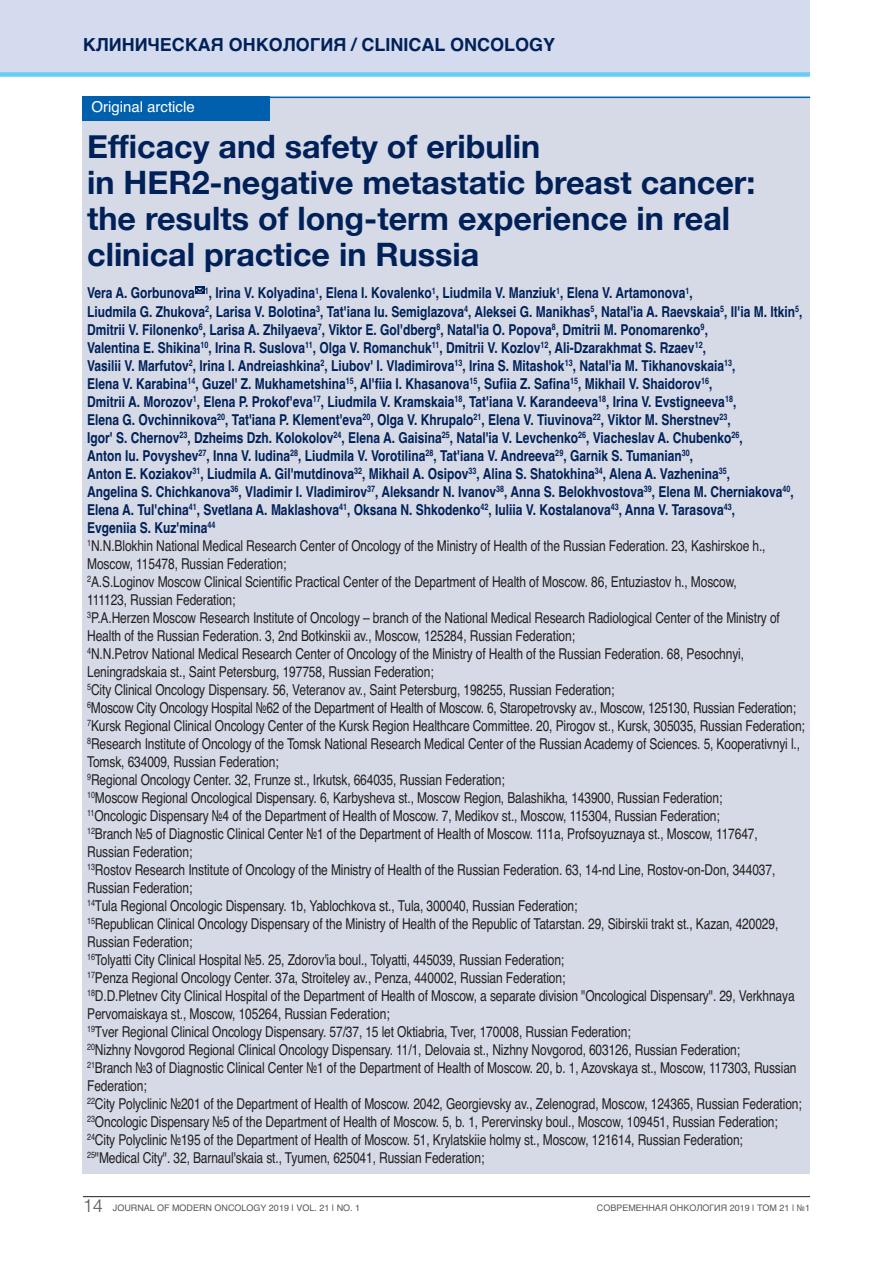
<style>
.page{position:relative;width:893px;height:1263px;background:#fff}
.page>*{position:absolute;margin:0;border:0;box-sizing:border-box;transform-origin:0 0}
.t1{font:32.25px/36px "font 0000000022 c 25 a 8 b";color:#002158}
.t2{font:700 18px "Helvetica";color:#002158}
.t3{font:15px/18px "Helvetica";letter-spacing:-.01em;color:#231f20;scale:.8 1}
.t4{font:15px "Helvetica";color:#fff}
.t5{font:9px "Helvetica";color:#57585a}
.s1{font-weight:700;color:#002158}
.s2{font-weight:300;font-size:18px}
</style>
<div class="page">
<div style="left:83px;top:98px;width:727px;height:1075px;background:#d6dae7"></div>
<div style="left:0;top:0;width:810px;height:74px;background:#d4dbee"></div>
<div style="left:0;top:72px;width:810px;height:5px;background:#67cef5"></div>
<hr style="left:83px;top:1196px;width:727px;height:1px;background:#231f20">
<div style="left:83px;top:97px;width:187px;height:24px;background:#0160ae"></div>
<hr style="left:83px;top:97px;width:727px;height:1px;background:#0160ae">
<p class="t2" style="left:83px;top:30px;width:474px">КЛИНИЧЕСКАЯ ОНКОЛОГИЯ / CLINICAL ONCOLOGY</p>
<p class="t4" style="left:91px;top:95px;width:105px">Original arcticle</p>
<h1 class="t1" style="left:87px;top:128px;width:670px">Efficacy and safety of eribulin<br>in HER2-negative metastatic breast cancer: the results of long-term experience in real clinical practice in Russia</h1>
<p class="t3" style="left:87px;top:285px;width:899px"><span class="s1">Vera A. Gorbunova</span> <sup>1</sup><span class="s1">, Irina V. Kolyadina</span><sup>1</sup><span class="s1">, Elena I. Kovalenko</span><sup>1</sup><span class="s1">, Liudmila V. Manziuk</span><sup>1</sup><span class="s1">, Elena V. Artamonova</span><sup>1</sup><span class="s1">,<br>Liudmila G. Zhukova</span><sup>2</sup><span class="s1">, Larisa V. Bolotina</span><sup>3</sup><span class="s1">, Tat'iana Iu. Semiglazova</span><sup>4</sup><span class="s1">, Aleksei G. Manikhas</span><sup>5</sup><span class="s1">, Natal'ia A. Raevskaia</span><sup>5</sup><span class="s1">, Il'ia M. Itkin</span><sup>5</sup><span class="s1">, Dmitrii V. Filonenko</span><sup>6</sup><span class="s1">, Larisa A. Zhilyaeva</span><sup>7</sup><span class="s1">, Viktor E. Gol'dberg</span><sup>8</sup><span class="s1">, Natal'ia O. Popova</span><sup>8</sup><span class="s1">, Dmitrii M. Ponomarenko</span><sup>9</sup><span class="s1">,<br>Valentina E. Shikina</span><sup>10</sup><span class="s1">, Irina R. Suslova</span><sup>11</sup><span class="s1">, Olga V. Romanchuk</span><sup>11</sup><span class="s1">, Dmitrii V. Kozlov</span><sup>12</sup><span class="s1">, Ali-Dzarakhmat S. Rzaev</span><sup>12</sup><span class="s1">,<br>Vasilii V. Marfutov</span><sup>2</sup><span class="s1">, Irina I. Andreiashkina</span><sup>2</sup><span class="s1">, Liubov' I. Vladimirova</span><sup>13</sup><span class="s1">, Irina S. Mitashok</span><sup>13</sup><span class="s1">, Natal'ia M. Tikhanovskaia</span><sup>13</sup><span class="s1">,<br>Elena V. Karabina</span><sup>14</sup><span class="s1">, Guzel' Z. Mukhametshina</span><sup>15</sup><span class="s1">, Al'fiia I. Khasanova</span><sup>15</sup><span class="s1">, Sufiia Z. Safina</span><sup>15</sup><span class="s1">, Mikhail V. Shaidorov</span><sup>16</sup><span class="s1">,<br>Dmitrii A. Morozov</span><sup>1</sup><span class="s1">, Elena P. Prokof'eva</span><sup>17</sup><span class="s1">, Liudmila V. Kramskaia</span><sup>18</sup><span class="s1">, Tat'iana V. Karandeeva</span><sup>18</sup><span class="s1">, Irina V. Evstigneeva</span><sup>18</sup><span class="s1">,<br>Elena G. Ovchinnikova</span><sup>20</sup><span class="s1">, Tat'iana P. Klement'eva</span><sup>20</sup><span class="s1">, Olga V. Khrupalo</span><sup>21</sup><span class="s1">, Elena V. Tiuvinova</span><sup>22</sup><span class="s1">, Viktor M. Sherstnev</span><sup>23</sup><span class="s1">,<br>Igor' S. Chernov</span><sup>23</sup><span class="s1">, Dzheims Dzh. Kolokolov</span><sup>24</sup><span class="s1">, Elena A. Gaisina</span><sup>25</sup><span class="s1">, Natal'ia V. Levchenko</span><sup>26</sup><span class="s1">, Viacheslav A. Chubenko</span><sup>26</sup><span class="s1">,<br>Anton Iu. Povyshev</span><sup>27</sup><span class="s1">, Inna V. Iudina</span><sup>28</sup><span class="s1">, Liudmila V. Vorotilina</span><sup>28</sup><span class="s1">, Tat'iana V. Andreeva</span><sup>29</sup><span class="s1">, Garnik S. Tumanian</span><sup>30</sup><span class="s1">,<br>Anton E. Koziakov</span><sup>31</sup><span class="s1">, Liudmila A. Gil'mutdinova</span><sup>32</sup><span class="s1">, Mikhail A. Osipov</span><sup>33</sup><span class="s1">, Alina S. Shatokhina</span><sup>34</sup><span class="s1">, Alena A. Vazhenina</span><sup>35</sup><span class="s1">,<br>Angelina S. Chichkanova</span><sup>36</sup><span class="s1">, Vladimir I. Vladimirov</span><sup>37</sup><span class="s1">, Aleksandr N. Ivanov</span><sup>38</sup><span class="s1">, Anna S. Belokhvostova</span><sup>39</sup><span class="s1">, Elena M. Cherniakova</span><sup>40</sup><span class="s1">, Elena A. Tul'china</span><sup>41</sup><span class="s1">, Svetlana A. Maklashova</span><sup>41</sup><span class="s1">, Oksana N. Shkodenko</span><sup>42</sup><span class="s1">, Iuliia V. Kostalanova</span><sup>43</sup><span class="s1">, Anna V. Tarasova</span><sup>43</sup><span class="s1">,<br>Evgeniia S. Kuz'mina</span><sup>44<br></sup><sup>1</sup>N.N.Blokhin National Medical Research Center of Oncology of the Ministry of Health of the Russian Federation. 23, Kashirskoe h., Moscow, 115478, Russian Federation;<br><sup>2</sup>A.S.Loginov Moscow Clinical Scientific Practical Center of the Department of Health of Moscow. 86, Entuziastov h., Moscow,<br>111123, Russian Federation;<br><sup>3</sup>P.A.Herzen Moscow Research Institute of Oncology – branch of the National Medical Research Radiological Center of the Ministry of Health of the Russian Federation. 3, 2nd Botkinskii av., Moscow, 125284, Russian Federation;<br><sup>4</sup>N.N.Petrov National Medical Research Center of Oncology of the Ministry of Health of the Russian Federation. 68, Pesochnyi, Leningradskaia st., Saint Petersburg, 197758, Russian Federation;<br><sup>5</sup>City Clinical Oncology Dispensary. 56, Veteranov av., Saint Petersburg, 198255, Russian Federation;<br><sup>6</sup>Moscow City Oncology Hospital №62 of the Department of Health of Moscow. 6, Staropetrovsky av., Moscow, 125130, Russian Federation; <sup>7</sup>Kursk Regional Clinical Oncology Center of the Kursk Region Healthcare Committee. 20, Pirogov st., Kursk, 305035, Russian Federation; <sup>8</sup>Research Institute of Oncology of the Tomsk National Research Medical Center of the Russian Academy of Sciences. 5, Kooperativnyi l., Tomsk, 634009, Russian Federation;<br><sup>9</sup>Regional Oncology Center. 32, Frunze st., Irkutsk, 664035, Russian Federation;<br><sup>10</sup>Moscow Regional Oncological Dispensary. 6, Karbysheva st., Moscow Region, Balashikha, 143900, Russian Federation;<br><sup>11</sup>Oncologic Dispensary №4 of the Department of Health of Moscow. 7, Medikov st., Moscow, 115304, Russian Federation;<br><sup>12</sup>Branch №5 of Diagnostic Clinical Center №1 of the Department of Health of Moscow. 111a, Profsoyuznaya st., Moscow, 117647,<br>Russian Federation;<br><sup>13</sup>Rostov Research Institute of Oncology of the Ministry of Health of the Russian Federation. 63, 14-nd Line, Rostov-on-Don, 344037, Russian Federation;<br><sup>14</sup>Tula Regional Oncologic Dispensary. 1b, Yablochkova st., Tula, 300040, Russian Federation;<br><sup>15</sup>Republican Clinical Oncology Dispensary of the Ministry of Health of the Republic of Tatarstan. 29, Sibirskii trakt st., Kazan, 420029, Russian Federation;<br><sup>16</sup>Tolyatti City Clinical Hospital №5. 25, Zdorov'ia boul., Tolyatti, 445039, Russian Federation;<br><sup>17</sup>Penza Regional Oncology Center. 37a, Stroiteley av., Penza, 440002, Russian Federation;<br><sup>18</sup>D.D.Pletnev City Clinical Hospital of the Department of Health of Moscow, a separate division "Oncological Dispensary". 29, Verkhnaya Pervomaiskaya st., Moscow, 105264, Russian Federation;<br><sup>19</sup>Tver Regional Clinical Oncology Dispensary. 57/37, 15 let Oktiabria, Tver, 170008, Russian Federation;<br><sup>20</sup>Nizhny Novgorod Regional Clinical Oncology Dispensary. 11/1, Delovaia st., Nizhny Novgorod, 603126, Russian Federation;<br><sup>21</sup>Branch №3 of Diagnostic Clinical Center №1 of the Department of Health of Moscow. 20, b. 1, Azovskaya st., Moscow, 117303, Russian Federation;<br><sup>22</sup>City Polyclinic №201 of the Department of Health of Moscow. 2042, Georgievsky av., Zelenograd, Moscow, 124365, Russian Federation; <sup>23</sup>Oncologic Dispensary №5 of the Department of Health of Moscow. 5, b. 1, Perervinsky boul., Moscow, 109451, Russian Federation; <sup>24</sup>City Polyclinic №195 of the Department of Health of Moscow. 51, Krylatskiie holmy st., Moscow, 121614, Russian Federation;<br><sup>25</sup>"Medical City". 32, Barnaul'skaia st., Tyumen, 625041, Russian Federation;</p>
<p class="t5" style="left:83px;top:1201px;width:279px"><span class="s2">14</span> JOURNAL OF MODERN ONCOLOGY 2019 | VOL. 21 | NO. 1</p>
<p class="t5" style="left:597px;top:1201px;width:215px">СОВРЕМЕННАЯ ОНКОЛОГИЯ 2019 | ТОМ 21 | №1</p>
</div>
